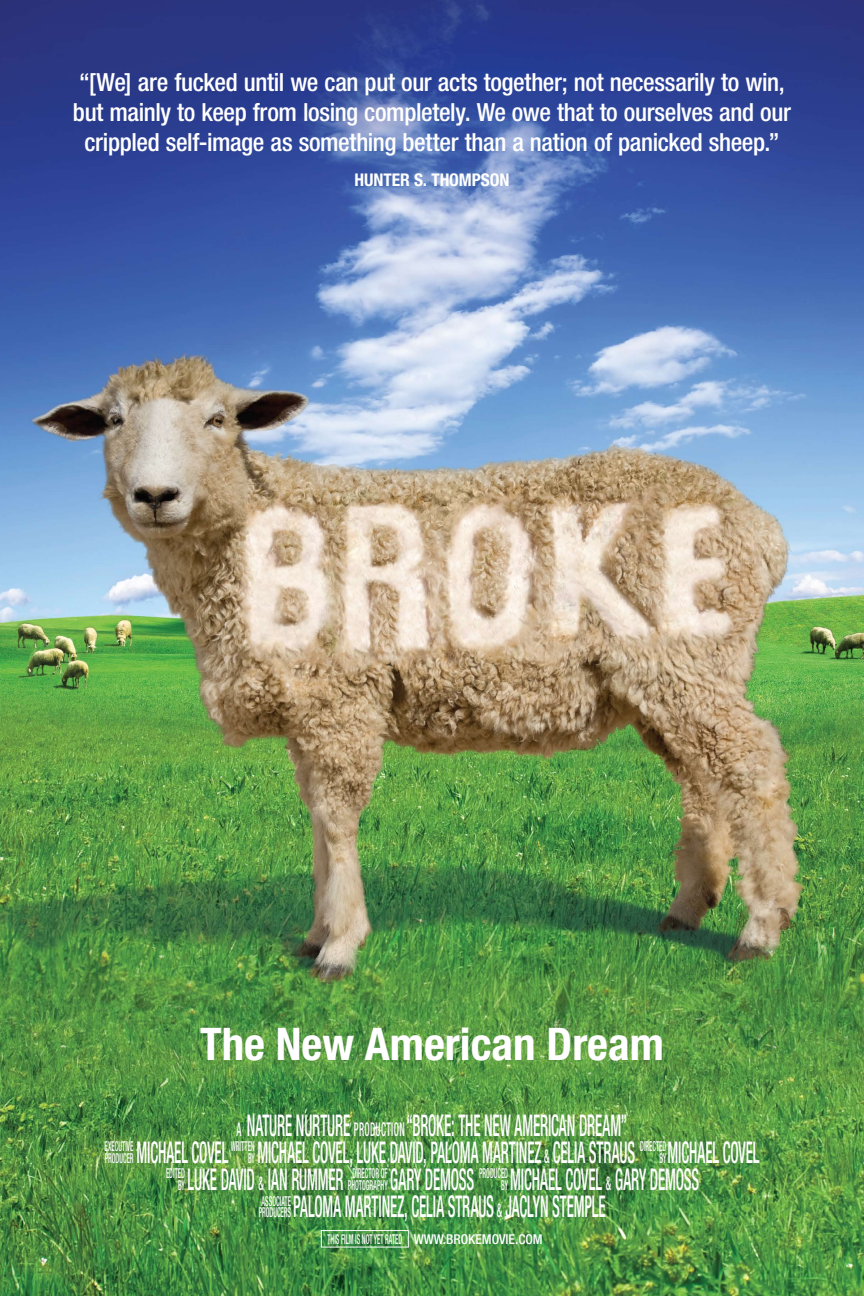
<style>
.page{position:relative;width:864px;height:1296px;background:#fff}
.page>*{position:absolute;margin:0;border:0;box-sizing:border-box;transform-origin:0 0}
.t1{font:700 condensed 45px "Helvetica Neue LT Std";color:#fff}
.t2{font:500 condensed 30px "Helvetica Neue LT Std";letter-spacing:-.01em;color:#fff;scale:.5 1}
.t3{font:500 condensed 25px/30px "Helvetica Neue LT Std";letter-spacing:-.015em;color:#fff;text-align:center}
.t4{font:700 condensed 17.5px "Helvetica Neue LT Std";letter-spacing:-.005em;color:#fff}
.t5{font:500 condensed 13.7px/11.7px "Helvetica Neue LT Std";color:#fff;text-align:right;scale:.5 1}
.t6{font:500 condensed 13.6px "Helvetica Neue LT Std";color:#fff;scale:.5 1}
.s1{font-size:19px}
</style>
<div class="page">
<img style="left:0;top:0;width:864px;height:1296px">
<div style="left:321px;top:1230px;width:87px;height:17px;border:1px solid #fff"></div>
<p class="t3" style="left:73px;top:67px;width:719px">“[We] are fucked until we can put our acts together; not necessarily to win, but mainly to keep from losing completely. We owe that to ourselves and our crippled self-image as something better than a nation of panicked sheep.”</p>
<p class="t4" style="left:354px;top:169px;width:155px">Hunter S. Thompson</p>
<h1 class="t1" style="left:200px;top:1017px;width:465px">The New American Dream</h1>
<p class="t2" style="left:237px;top:1108px;width:783px"><span class="s1">a</span> NATURE NURTURE <span class="s1">produ ction</span> “broke: the new american dream”</p>
<p class="t2" style="left:137px;top:1135px;width:141px">michael covel</p>
<p class="t2" style="left:257px;top:1135px;width:363px">MICHAEL COVEL, LUKE DAVID, Paloma</p>
<p class="t2" style="left:482px;top:1135px;width:230px">Martinez <span class="s1">&amp;</span> celia straus</p>
<p class="t2" style="left:668px;top:1135px;width:185px">MICHAEL COVEL</p>
<p class="t5" style="left:105px;top:1141px;width:59px;text-align:left">EXECUTIVE<br>PRODUCER</p>
<p class="t5" style="left:640px;top:1141px;width:54px">DIRECTED<br>BY</p>
<p class="t5" style="left:231px;top:1141px;width:50px">WRITTEN<br>BY</p>
<p class="t2" style="left:188px;top:1162px;width:313px">LUKE DAVID <span class="s1">&amp;</span> IAN RUMMER</p>
<p class="t2" style="left:390px;top:1162px;width:620px">GARY DeMOSS michael covel <span class="s1">&amp;</span> GARY DEMOSS</p>
<p class="t5" style="left:166px;top:1168px;width:39px">EDITED<br>BY</p>
<p class="t5" style="left:348px;top:1168px;width:81px;text-align:center">DIRECTOR OF<br>PHOTOGRAPHY</p>
<p class="t5" style="left:479px;top:1168px;width:59px">PRODUCEd by</p>
<p class="t2" style="left:293px;top:1189px;width:119px">paloma martine</p>
<p class="t2" style="left:397px;top:1189px;width:117px">z, celia straus</p>
<p class="t2" style="left:497px;top:1189px;width:204px"><span class="s1">&amp;</span> jaclyn stem ple</p>
<p class="t5" style="left:259px;top:1195px;width:52px;text-align:left">Associate producers</p>
<p class="t6" style="left:327px;top:1231px;width:413px">THIS FILM IS NOT YET RATED www.brokeMOVIE.com</p>
</div>
